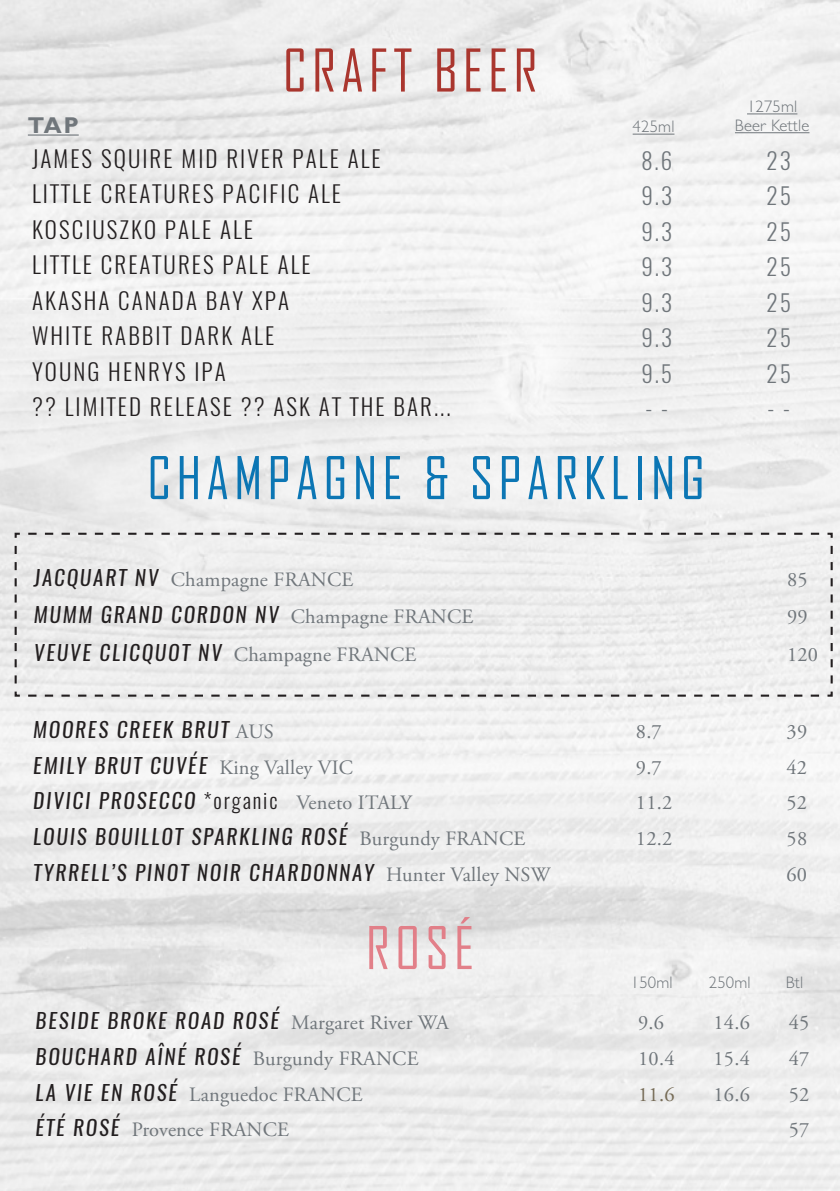
<style>
.page{position:relative;width:840px;height:1191px;background:#fff}
.page>*{position:absolute;margin:0;border:0;box-sizing:border-box;transform-origin:0 0}
.t1{font:56.4px "Agency FB";letter-spacing:.09em;color:#0070b1}
.t2{font:56.4px "Agency FB";letter-spacing:.09em;color:#a72d25}
.t3{font:56.4px "Agency FB";color:#e27a84}
.t4{font:300 23px/35.6px "Oswald";letter-spacing:.09em;color:#231f20}
.t5{font:300 23px/35.6px "Oswald";letter-spacing:.09em;color:#70767b;text-align:justify}
.t6{font:700 23px "Gill Sans MT Pro";color:#70767b}
.t7{font:italic 21px "Oswald";letter-spacing:.09em;color:#231f20}
.t8{font:20.4px "Adobe Garamond Pro";letter-spacing:.01em;color:#70767b}
.t9{font:20.4px "Adobe Garamond Pro";color:#766b56}
.t10{font:300 16.8px "Gill Sans MT Pro";letter-spacing:.01em;color:#70767b}
.s1{font-family:"Oswald";font-style:italic;font-size:21px;color:#231f20}
.s2{font-family:"Adobe Garamond Pro";font-style:normal;font-size:20.4px;color:#70767b}
.s3{font-weight:300;font-style:normal}
</style>
<div class="page">
<svg style="left:14px;top:531px;width:819px;height:166px"></svg>
<hr style="left:632px;top:134px;width:42px;height:1px;background:#70767b">
<hr style="left:746px;top:113px;width:51px;height:1px;background:#70767b">
<hr style="left:734px;top:132px;width:75px;height:1px;background:#70767b">
<hr style="left:28px;top:134px;width:51px;height:2px;background:#70767b">
<h1 class="t2" style="left:283px;top:36px;width:256px">CRAFT BEER</h1>
<p class="t10" style="left:746px;top:96px;width:52px">1275ml</p>
<p class="t6" style="left:28px;top:111px;width:52px">TAP</p>
<p class="t10" style="left:734px;top:115px;width:76px">Beer Kettle</p>
<p class="t10" style="left:632px;top:117px;width:43px">425ml</p>
<p class="t4" style="left:32px;top:141px;width:420px">JAMES SQUIRE MID RIVER PALE ALE<br>LITTLE CREATURES PACIFIC ALE<br>KOSCIUSZKO PALE ALE<br>LITTLE CREATURES PALE ALE<br>AKASHA CANADA BAY XPA<br>WHITE RABBIT DARK ALE<br>YOUNG HENRYS IPA<br>?? LIMITED RELEASE ?? ASK AT THE BAR...</p>
<p class="t5" style="left:641px;top:143px;width:32px">8.6<br>9.3<br>9.3<br>9.3<br>9.3<br>9.3<br>9.5</p>
<p class="t5" style="left:645px;top:391px;width:24px">- -</p>
<h1 class="t1" style="left:147px;top:443px;width:559px">CHAMPAGNE &amp; SPARKLING</h1>
<p class="t5" style="left:766px;top:143px;width:26px">23<br>25<br>25<br>25<br>25<br>25<br>25</p>
<p class="t5" style="left:767px;top:391px;width:24px">- -</p>
<p class="t8" style="left:34px;top:567px;width:321px"><span class="s1">JACQUART NV</span> Champagne FRANCE</p>
<p class="t8" style="left:786px;top:567px;width:22px">85</p>
<p class="t7" style="left:34px;top:600px;width:441px">MUMM GRAND CORDON NV <span class="s2">Champagne FRANCE</span></p>
<p class="t8" style="left:786px;top:604px;width:22px">99</p>
<p class="t7" style="left:34px;top:638px;width:384px">VEUVE CLICQUOT NV <span class="s2">Champagne FRANCE</span></p>
<p class="t8" style="left:786px;top:642px;width:32px">120</p>
<p class="t7" style="left:33px;top:715px;width:242px">MOORES CREEK BRUT <span class="s2">AUS</span></p>
<p class="t8" style="left:635px;top:719px;width:27px">8.7</p>
<p class="t8" style="left:786px;top:719px;width:22px">39</p>
<p class="t7" style="left:33px;top:751px;width:321px">EMILY BRUT CUVÉE <span class="s2">King Valley VIC</span></p>
<p class="t8" style="left:635px;top:755px;width:27px">9.7</p>
<p class="t8" style="left:786px;top:755px;width:22px">42</p>
<p class="t7" style="left:33px;top:786px;width:380px">DIVICI PROSECCO <span class="s3">*organic</span> <span class="s2">Veneto ITALY</span></p>
<p class="t8" style="left:635px;top:790px;width:38px">11.2</p>
<p class="t8" style="left:786px;top:790px;width:22px">52</p>
<p class="t7" style="left:33px;top:822px;width:493px">LOUIS BOUILLOT SPARKLING ROSÉ <span class="s2">Burgundy FRANCE</span></p>
<p class="t8" style="left:635px;top:826px;width:38px">12.2</p>
<p class="t8" style="left:786px;top:826px;width:22px">58</p>
<p class="t7" style="left:33px;top:857px;width:518px">TYRRELL’S PINOT NOIR CHARDONNAY <span class="s2">Hunter Valley NSW</span></p>
<p class="t8" style="left:786px;top:862px;width:22px">60</p>
<h1 class="t3" style="left:365px;top:913px;width:110px">ROSÉ</h1>
<p class="t10" style="left:630px;top:972px;width:43px">150ml</p>
<p class="t10" style="left:708px;top:972px;width:43px">250ml</p>
<p class="t10" style="left:785px;top:972px;width:19px">Btl</p>
<p class="t7" style="left:36px;top:1006px;width:414px">BESIDE BROKE ROAD ROSÉ <span class="s2">Margaret River WA</span></p>
<p class="t8" style="left:638px;top:1010px;width:27px">9.6</p>
<p class="t8" style="left:713px;top:1010px;width:38px">14.6</p>
<p class="t8" style="left:788px;top:1010px;width:22px">45</p>
<p class="t7" style="left:36px;top:1042px;width:384px">BOUCHARD AÎNÉ ROSÉ <span class="s2">Burgundy FRANCE</span></p>
<p class="t8" style="left:638px;top:1046px;width:38px">10.4</p>
<p class="t8" style="left:713px;top:1046px;width:38px">15.4</p>
<p class="t8" style="left:788px;top:1046px;width:22px">47</p>
<p class="t8" style="left:36px;top:1081px;width:328px"><span class="s1">LA VIE EN ROSÉ</span> Languedoc FRANCE</p>
<p class="t9" style="left:638px;top:1081px;width:38px">11.6</p>
<p class="t8" style="left:713px;top:1081px;width:38px">16.6</p>
<p class="t8" style="left:788px;top:1081px;width:22px">52</p>
<p class="t8" style="left:36px;top:1117px;width:255px"><span class="s1">ÉTÉ ROSÉ</span> Provence FRANCE</p>
<p class="t8" style="left:788px;top:1117px;width:22px">57</p>
</div>
